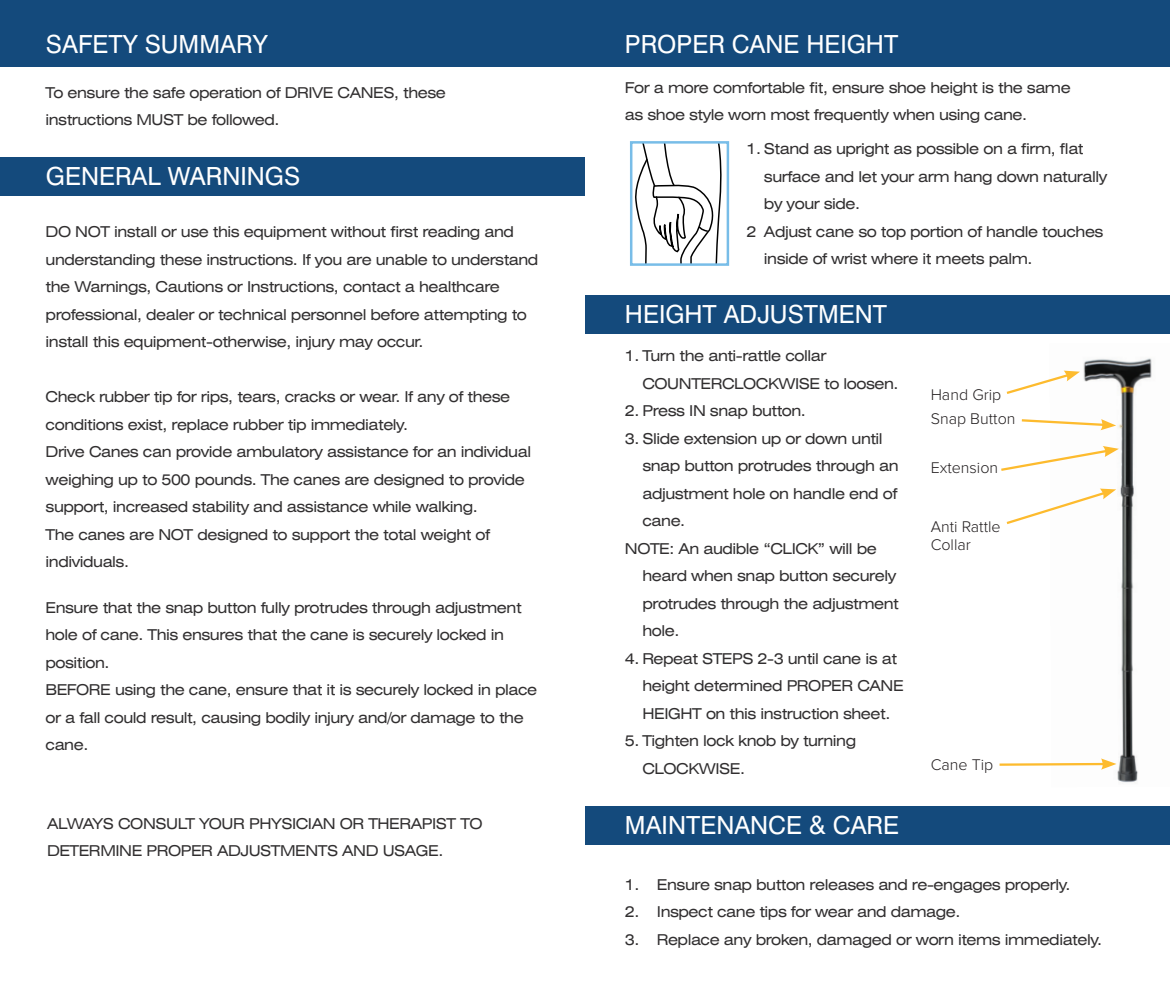
<style>
.page{position:relative;width:1170px;height:990px;background:#fff}
.page>*{position:absolute;margin:0;border:0;box-sizing:border-box;transform-origin:0 0}
.t1{font:25px "Swiss 721 BT";color:#fff}
.t2{font:300 16px/18.2px "Proxima Nova";color:#231f20}
.t3{font:expanded 15px/27.5px "Swiss 721 BT";letter-spacing:-.03em;color:#312f30}
</style>
<div class="page">
<div style="left:0;top:0;width:1170px;height:66px;background:#144a7c"></div>
<img style="left:1063px;top:358px;width:89px;height:425px">
<div style="left:585px;top:806px;width:585px;height:39px;background:#144a7c"></div>
<div style="left:585px;top:295px;width:585px;height:39px;background:#144a7c"></div>
<div style="left:0;top:157px;width:585px;height:39px;background:#144a7c"></div>
<svg style="left:635px;top:144px;width:87px;height:119px"></svg>
<div style="left:630px;top:141px;width:99px;height:125px;border:2px solid #78bde8"></div>
<hr style="left:1000px;top:763px;width:105px;height:3px;background:#fdbb2e">
<svg style="left:1101px;top:758px;width:16px;height:12px"></svg>
<svg style="left:1021px;top:418px;width:95px;height:12px"></svg>
<svg style="left:1001px;top:446px;width:118px;height:26px"></svg>
<svg style="left:1006px;top:371px;width:74px;height:25px"></svg>
<svg style="left:1006px;top:489px;width:110px;height:37px"></svg>
<p class="t1" style="left:46px;top:29px;width:223px">SAFETY SUMMARY</p>
<p class="t3" style="left:45px;top:79px;width:402px">To ensure the safe operation of DRIVE CANES, these instructions MUST be followed.</p>
<p class="t1" style="left:46px;top:161px;width:256px">GENERAL WARNINGS</p>
<p class="t3" style="left:46px;top:218px;width:494px">DO NOT install or use this equipment without first reading and understanding these instructions. If you are unable to understand the Warnings, Cautions or Instructions, contact a healthcare professional, dealer or technical personnel before attempting to install this equipment-otherwise, injury may occur.</p>
<p class="t3" style="left:46px;top:383px;width:466px">Check rubber tip for rips, tears, cracks or wear. If any of these conditions exist, replace rubber tip immediately.</p>
<p class="t3" style="left:46px;top:438px;width:487px">Drive Canes can provide ambulatory assistance for an individual weighing up to 500 pounds. The canes are designed to provide support, increased stability and assistance while walking.<br>The canes are NOT designed to support the total weight of individuals.</p>
<p class="t3" style="left:46px;top:594px;width:478px">Ensure that the snap button fully protrudes through adjustment hole of cane. This ensures that the cane is securely locked in position.</p>
<p class="t3" style="left:46px;top:676px;width:493px">BEFORE using the cane, ensure that it is securely locked in place or a fall could result, causing bodily injury and/or damage to the cane.</p>
<p class="t1" style="left:625px;top:29px;width:275px">PROPER CANE HEIGHT</p>
<p class="t3" style="left:625px;top:74px;width:447px">For a more comfortable fit, ensure shoe height is the same</p>
<p class="t3" style="left:625px;top:101px;width:404px">as shoe style worn most frequently when using cane.</p>
<p class="t3" style="left:764px;top:135px;width:345px;text-indent:-18px">1. Stand as upright as possible on a firm, flat surface and let your arm hang down naturally by your side.</p>
<p class="t3" style="left:764px;top:218px;width:341px;text-indent:-18px">2 Adjust cane so top portion of handle touches inside of wrist where it meets palm.</p>
<p class="t1" style="left:625px;top:299px;width:264px">HEIGHT ADJUSTMENT</p>
<p class="t3" style="left:642px;top:342px;width:258px;text-indent:-18px">1. Turn the anti-rattle collar<br>COUNTERCLOCKWISE to loosen.</p>
<p class="t3" style="left:625px;top:397px;width:182px">2. Press IN snap button.</p>
<p class="t3" style="left:642px;top:425px;width:258px;text-indent:-18px">3. Slide extension up or down until snap button protrudes through an adjustment hole on handle end of cane.</p>
<p class="t3" style="left:642px;top:535px;width:258px;text-indent:-18px">NOTE: An audible “CLICK” will be heard when snap button securely protrudes through the adjustment hole.</p>
<p class="t3" style="left:642px;top:645px;width:263px;text-indent:-18px">4. Repeat STEPS 2-3 until cane is at height determined PROPER CANE<br>HEIGHT on this instruction sheet.</p>
<p class="t3" style="left:642px;top:727px;width:215px;text-indent:-18px">5. Tighten lock knob by turning<br>CLOCKWISE.</p>
<p class="t2" style="left:931px;top:387px;width:72px">Hand Grip</p>
<p class="t2" style="left:931px;top:410px;width:86px">Snap Button</p>
<p class="t2" style="left:931px;top:460px;width:69px">Extension</p>
<p class="t2" style="left:931px;top:518px;width:71px">Anti Rattle<br>Collar</p>
<p class="t2" style="left:931px;top:756px;width:64px">Cane Tip</p>
<p class="t3" style="left:47px;top:809px;width:437px">ALWAYS CONSULT YOUR PHYSICIAN OR THERAPIST TO</p>
<p class="t1" style="left:625px;top:810px;width:276px">MAINTENANCE &amp; CARE</p>
<p class="t3" style="left:47px;top:837px;width:398px">DETERMINE PROPER ADJUSTMENTS AND USAGE.</p>
<p class="t3" style="left:625px;top:871px;width:447px">1. Ensure snap button releases and re-engages properly.</p>
<p class="t3" style="left:625px;top:898px;width:337px">2. Inspect cane tips for wear and damage.</p>
<p class="t3" style="left:625px;top:926px;width:479px">3. Replace any broken, damaged or worn items immediately.</p>
</div>
